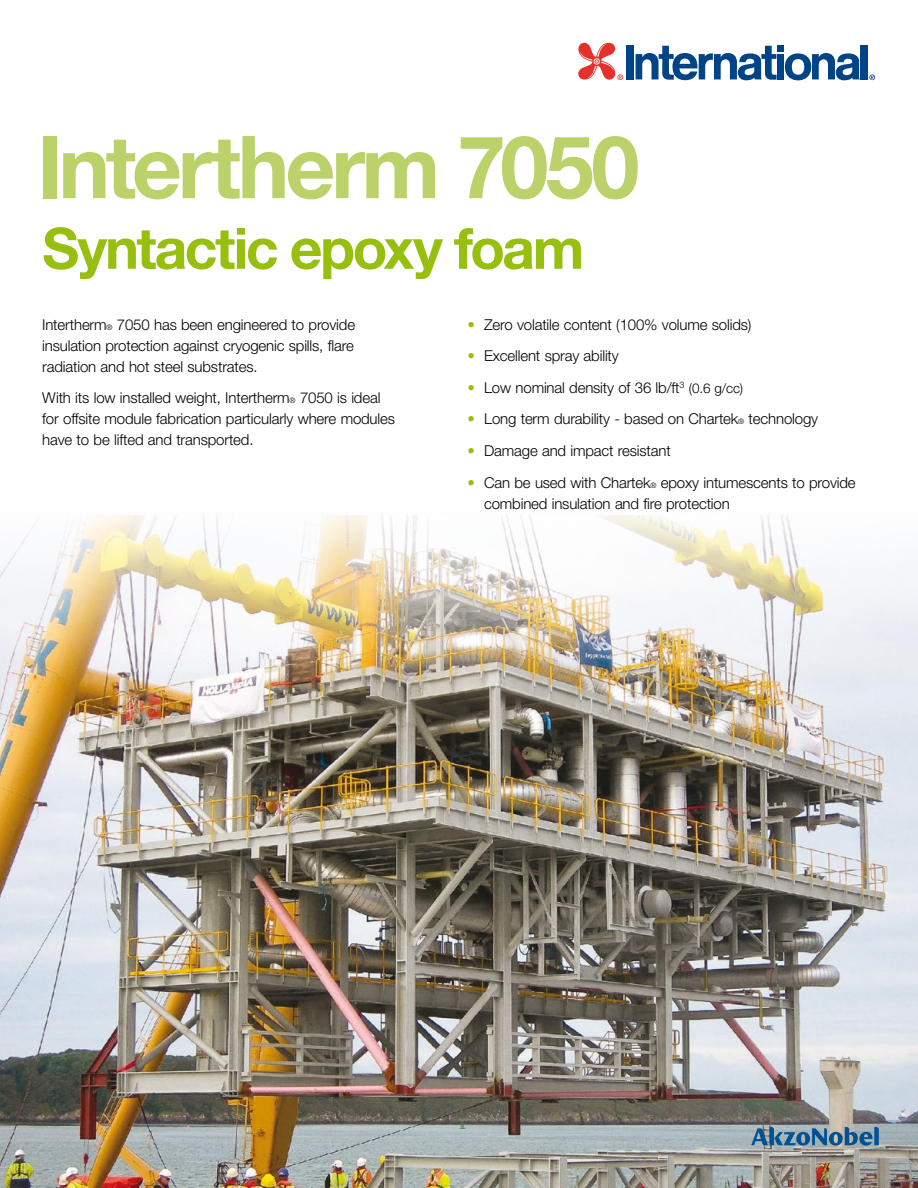
<style>
.page{position:relative;width:918px;height:1188px;background:#fff}
.page>*{position:absolute;margin:0;border:0;box-sizing:border-box;transform-origin:0 0}
.t1{font:700 87px "Helvetica Neue LT Pro";letter-spacing:-.045em;color:#bbd26a}
.t2{font:700 57px "Helvetica Neue LT Pro";letter-spacing:-.04em;color:#97bf0d}
.t3{font:300 15px/21px "Helvetica Neue LT Pro";letter-spacing:-.01em;color:#000}
.s1{font-size:7.5px}
.s2{color:#97bf0d}
.s3{font-size:13.5px}
</style>
<div class="page">
<img style="left:0;top:515px;width:918px;height:673px">
<div style="left:861px;top:45px;width:7px;height:34px;background:#048"></div>
<div style="left:777px;top:45px;width:7px;height:6px;background:#048"></div>
<div style="left:777px;top:54px;width:7px;height:25px;background:#048"></div>
<div style="left:626px;top:45px;width:7px;height:34px;background:#048"></div>
<svg style="left:636px;top:46px;width:141px;height:34px"></svg>
<svg style="left:785px;top:53px;width:75px;height:27px"></svg>
<svg style="left:578px;top:43px;width:45px;height:37px"></svg>
<svg style="left:869px;top:74px;width:6px;height:6px"></svg>
<svg style="left:751px;top:1127px;width:128px;height:19px;background:#5d87a4"></svg>
<h1 class="t1" style="left:37px;top:112px;width:604px">Intertherm 7050</h1>
<h2 class="t2" style="left:42px;top:212px;width:544px">Syntactic epoxy foam</h2>
<p class="t3" style="left:42px;top:313px;width:314px;text-align:justify">Intertherm<span class="s1">®</span> 7050 has been engineered to provide insulation protection against cryogenic spills, flare radiation and hot steel substrates.</p>
<p class="t3" style="left:42px;top:387px;width:354px">With its low installed weight, Intertherm<span class="s1">®</span> 7050 is ideal for offsite module fabrication particularly where modules have to be lifted and transported.</p>
<p class="t3" style="left:467px;top:313px;width:286px"><span class="s2">•</span> Zero volatile content (100% volume solids)</p>
<p class="t3" style="left:467px;top:345px;width:153px"><span class="s2">•</span> Excellent spray ability</p>
<p class="t3" style="left:467px;top:377px;width:277px"><span class="s2">•</span> Low nominal density of 36 lb/ft<sup>3</sup> <span class="s3">(0.6 g/cc)</span></p>
<p class="t3" style="left:467px;top:408px;width:352px"><span class="s2">•</span> Long term durability - based on Chartek<span class="s1">®</span> technology</p>
<p class="t3" style="left:467px;top:440px;width:205px"><span class="s2">•</span> Damage and impact resistant</p>
<p class="t3" style="left:484px;top:472px;width:373px;text-indent:-17px"><span class="s2">•</span> Can be used with Chartek<span class="s1">®</span> epoxy intumescents to provide combined insulation and fire protection</p>
</div>
